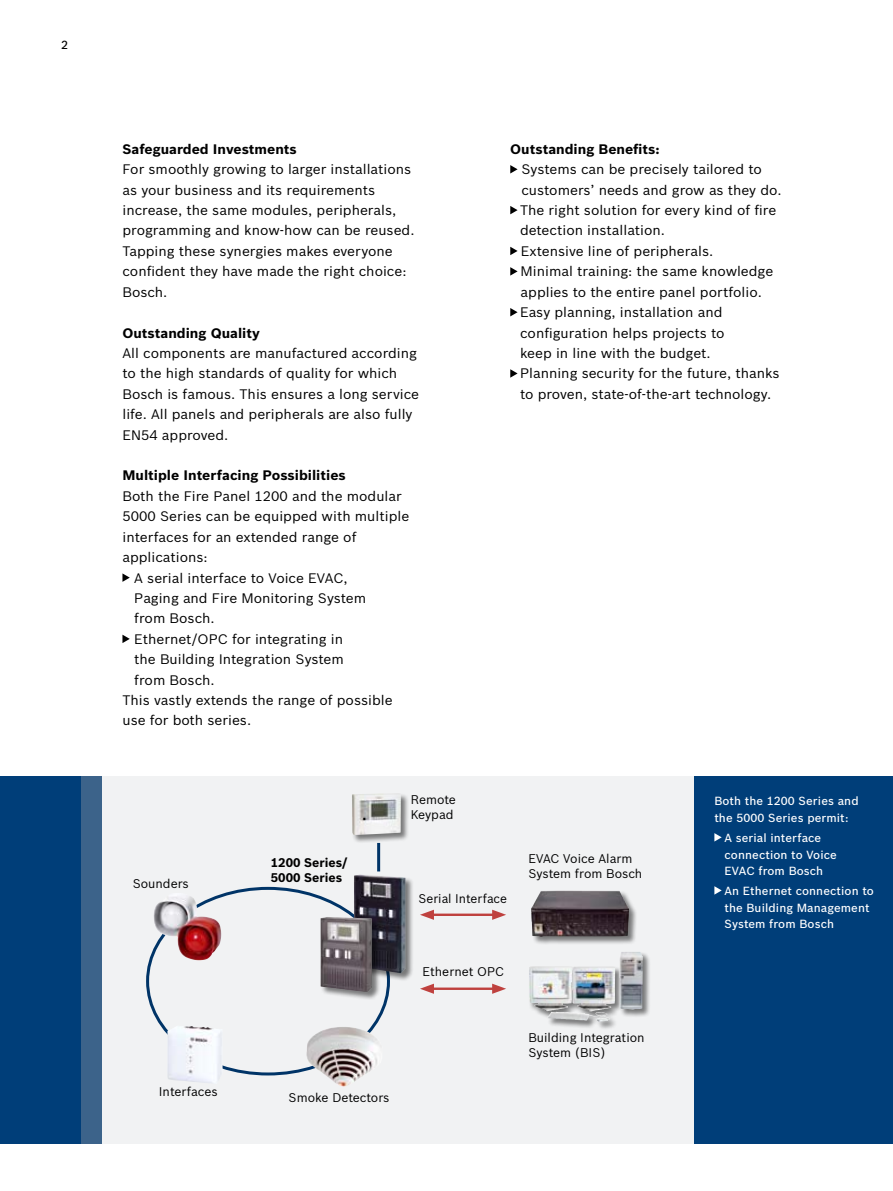
<style>
.page{position:relative;width:893px;height:1191px;background:#fff}
.page>*{position:absolute;margin:0;border:0;box-sizing:border-box;transform-origin:0 0}
.t1{font:13.5px/20.4px "Bosch Sans";color:#000}
.t2{font:700 13.5px "Bosch Sans";color:#000}
.t3{font:12.3px/15.1px "Bosch Sans";color:#000}
.t4{font:700 12.3px/15px "Bosch Sans";color:#000}
.t5{font:500 11.55px/16.4px "Bosch Sans";letter-spacing:.01em;color:#fff}
.t6{font:500 11.55px "Bosch Sans";color:#000}
</style>
<div class="page">
<div style="left:0;top:776px;width:82px;height:367px;background:#003e79"></div>
<div style="left:694px;top:776px;width:199px;height:367px;background:#003e79"></div>
<div style="left:82px;top:776px;width:612px;height:367px;background:#f1f2f3"></div>
<img style="left:159px;top:894px;width:19px;height:9px">
<div style="left:529px;top:951px;width:122px;height:78px;background:#000;opacity:.5"></div>
<img style="left:529px;top:952px;width:114px;height:69px">
<div style="left:531px;top:890px;width:107px;height:55px;background:#000;opacity:.5"></div>
<img style="left:531px;top:890px;width:98px;height:47px">
<div style="left:354px;top:874px;width:60px;height:107px;background:#000;opacity:.5"></div>
<img style="left:354px;top:874px;width:51px;height:99px">
<div style="left:352px;top:793px;width:58px;height:50px;background:#000;opacity:.5"></div>
<img style="left:352px;top:793px;width:49px;height:42px">
<img style="left:306px;top:1026px;width:72px;height:61px">
<img style="left:167px;top:1026px;width:56px;height:57px">
<div style="left:320px;top:916px;width:61px;height:84px;background:#000;opacity:.5"></div>
<img style="left:320px;top:917px;width:52px;height:75px">
<div style="left:82px;top:776px;width:20px;height:367px;background:#3c638a"></div>
<svg style="left:510px;top:165px;width:8px;height:8px"></svg>
<svg style="left:510px;top:206px;width:8px;height:8px"></svg>
<svg style="left:510px;top:247px;width:8px;height:8px"></svg>
<svg style="left:510px;top:267px;width:8px;height:9px"></svg>
<svg style="left:510px;top:308px;width:8px;height:8px"></svg>
<svg style="left:510px;top:369px;width:8px;height:9px"></svg>
<hr style="left:429px;top:987px;width:68px;height:3px;background:#bf413e">
<svg style="left:420px;top:983px;width:14px;height:10px"></svg>
<svg style="left:492px;top:983px;width:14px;height:10px"></svg>
<hr style="left:429px;top:913px;width:68px;height:3px;background:#bf413e">
<svg style="left:420px;top:909px;width:14px;height:11px"></svg>
<svg style="left:492px;top:909px;width:14px;height:11px"></svg>
<svg style="left:714px;top:833px;width:8px;height:8px"></svg>
<svg style="left:714px;top:886px;width:8px;height:8px"></svg>
<hr style="left:377px;top:843px;width:3px;height:28px;background:#003467">
<svg style="left:122px;top:573px;width:8px;height:9px"></svg>
<svg style="left:122px;top:634px;width:8px;height:9px"></svg>
<p class="t6" style="left:61px;top:38px;width:8px">2</p>
<p class="t2" style="left:122px;top:140px;width:176px">Safeguarded Investments</p>
<p class="t1" style="left:122px;top:159px;width:294px">For smoothly growing to larger installations as your business and its requirements increase, the same modules, peripherals, programming and know-how can be reused.<br>Tapping these synergies makes everyone confident they have made the right choice:<br>Bosch.</p>
<p class="t2" style="left:122px;top:324px;width:139px">Outstanding Quality</p>
<p class="t1" style="left:122px;top:343px;width:298px">All components are manufactured according to the high standards of quality for which Bosch is famous. This ensures a long service life. All panels and peripherals are also fully EN54 approved.</p>
<p class="t2" style="left:122px;top:467px;width:225px">Multiple Interfacing Possibilities</p>
<p class="t1" style="left:122px;top:485px;width:281px">Both the Fire Panel 1200 and the modular</p>
<p class="t1" style="left:122px;top:506px;width:288px">5000 Series can be equipped with multiple</p>
<p class="t1" style="left:122px;top:526px;width:236px">interfaces for an extended range of</p>
<p class="t1" style="left:122px;top:547px;width:87px">applications:</p>
<p class="t1" style="left:134px;top:567px;width:215px">A serial interface to Voice EVAC,</p>
<p class="t1" style="left:134px;top:588px;width:233px">Paging and Fire Monitoring System</p>
<p class="t1" style="left:134px;top:608px;width:82px">from Bosch.</p>
<p class="t1" style="left:134px;top:628px;width:210px">Ethernet/OPC for integrating in</p>
<p class="t1" style="left:134px;top:649px;width:211px">the Building Integration System</p>
<p class="t1" style="left:134px;top:669px;width:82px">from Bosch.</p>
<p class="t1" style="left:122px;top:690px;width:272px">This vastly extends the range of possible</p>
<p class="t1" style="left:122px;top:710px;width:130px">use for both series.</p>
<p class="t2" style="left:510px;top:140px;width:151px">Outstanding Benefits:</p>
<p class="t1" style="left:520px;top:159px;width:263px">Systems can be precisely tailored to customers’ needs and grow as they do.<br>The right solution for every kind of fire detection installation.<br>Extensive line of peripherals.<br>Minimal training: the same knowledge applies to the entire panel portfolio.<br>Easy planning, installation and configuration helps projects to<br>keep in line with the budget.<br>Planning security for the future, thanks to proven, state-of-the-art technology.</p>
<p class="t3" style="left:133px;top:875px;width:58px">Sounders</p>
<p class="t3" style="left:159px;top:1084px;width:61px">Interfaces</p>
<p class="t4" style="left:271px;top:855px;width:78px">1200 Series/<br>5000 Series</p>
<p class="t3" style="left:411px;top:792px;width:47px">Remote<br>Keypad</p>
<p class="t3" style="left:419px;top:891px;width:90px">Serial Interface</p>
<p class="t3" style="left:528px;top:850px;width:115px">EVAC Voice Alarm<br>System from Bosch</p>
<p class="t3" style="left:289px;top:1090px;width:102px">Smoke Detectors</p>
<p class="t3" style="left:423px;top:963px;width:83px">Ethernet OPC</p>
<p class="t3" style="left:528px;top:1029px;width:118px">Building Integration<br>System (BIS)</p>
<p class="t5" style="left:714px;top:793px;width:146px">Both the 1200 Series and the 5000 Series permit:</p>
<p class="t5" style="left:724px;top:830px;width:114px">A serial interface connection to Voice<br>EVAC from Bosch</p>
<p class="t5" style="left:724px;top:883px;width:151px">An Ethernet connection to the Building Management<br>System from Bosch</p>
</div>
